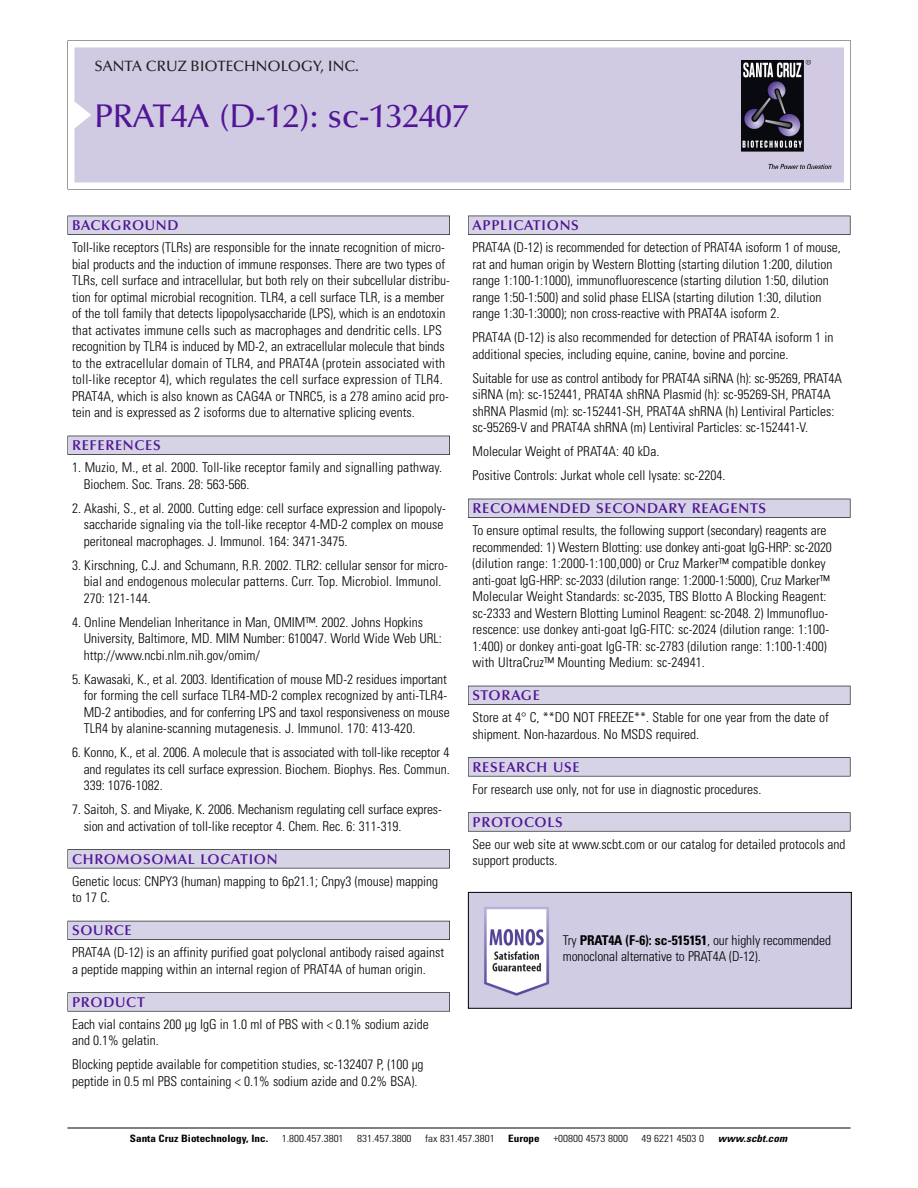
<style>
.page{position:relative;width:918px;height:1188px;background:#fff}
.page>*{position:absolute;margin:0;border:0;box-sizing:border-box;transform-origin:0 0}
.t1{font:500 33px "Optima";color:#511695}
.t2{font:500 15px "Optima";color:#231f20}
.t3{font:600 14.25px "Optima";letter-spacing:.05em;color:#511695}
.t4{font:300 condensed 13.5px/16.5px "Univers";color:#000}
.t5{font:300 condensed 10.2px "Univers";color:#000;scale:1.1 1}
.t6{font:700 condensed 10.2px "Univers";color:#000;scale:1.1 1}
.t7{font:italic 700 condensed 10.2px "Univers";letter-spacing:.005em;color:#000;scale:1.1 1}
.s1{font-weight:700}
</style>
<div class="page">
<svg style="left:68px;top:40px;width:783px;height:149px"></svg>
<div style="left:74px;top:47px;width:770px;height:135px;background:#d1cae3"></div>
<img style="left:741px;top:60px;width:90px;height:108px">
<div style="left:68px;top:216px;width:382px;height:19px;background:#525155"></div>
<div style="left:68px;top:216px;width:381px;height:18px;background:#d7d3e7"></div>
<div style="left:68px;top:436px;width:382px;height:19px;background:#515055"></div>
<div style="left:68px;top:436px;width:381px;height:18px;background:#d7d3e7"></div>
<div style="left:68px;top:849px;width:382px;height:19px;background:#545357"></div>
<div style="left:68px;top:850px;width:381px;height:18px;background:#d7d3e7"></div>
<div style="left:68px;top:921px;width:382px;height:19px;background:#54535a"></div>
<div style="left:68px;top:921px;width:381px;height:18px;background:#d7d3e7"></div>
<svg style="left:68px;top:992px;width:382px;height:20px"></svg>
<div style="left:68px;top:993px;width:381px;height:18px;background:#d7d3e7"></div>
<div style="left:468px;top:216px;width:382px;height:19px;background:#525155"></div>
<div style="left:468px;top:216px;width:382px;height:18px;background:#d7d3e7"></div>
<div style="left:468px;top:499px;width:382px;height:19px;background:#515055"></div>
<div style="left:468px;top:499px;width:382px;height:18px;background:#d7d3e7"></div>
<div style="left:468px;top:686px;width:382px;height:19px;background:#525158"></div>
<div style="left:468px;top:686px;width:382px;height:18px;background:#d7d3e7"></div>
<div style="left:468px;top:757px;width:382px;height:19px;background:#575759"></div>
<div style="left:468px;top:758px;width:382px;height:18px;background:#d7d3e7"></div>
<svg style="left:468px;top:812px;width:382px;height:20px"></svg>
<div style="left:468px;top:813px;width:382px;height:18px;background:#d7d3e7"></div>
<hr style="left:68px;top:1128px;width:782px;height:1px;background:#000">
<img style="left:470px;top:894px;width:380px;height:113px">
<div style="left:468px;top:892px;width:384px;height:117px;border:1px solid #000"></div>
<p class="t2" style="left:94px;top:61px;width:266px">SANTA CRUZ BIOTECHNOLOGY, INC.</p>
<h1 class="t1" style="left:94px;top:103px;width:376px">PRAT4A (D-12): sc-132407</h1>
<p class="t3" style="left:72px;top:219px;width:108px">BACKGROUND</p>
<p class="t4" style="left:72px;top:240px;width:379px">Toll-like receptors (TLRs) are responsible for the innate recognition of micro&shy;bial products and the induction of immune responses. There are two types of TLRs, cell surface and intracellular, but both rely on their subcellular distribu&shy;tion for optimal microbial recognition. TLR4, a cell surface TLR, is a member of the toll family that detects lipopolysaccharide (LPS), which is an endotoxin that activates immune cells such as macrophages and dendritic cells. LPS recognition by TLR4 is induced by MD-2, an extracellular molecule that binds to the extracellular domain of TLR4, and PRAT4A (protein associated with toll-like receptor 4), which regulates the cell surface expression of TLR4.<br>PRAT4A, which is also known as CAG4A or TNRC5, is a 278 amino acid pro&shy;tein and is expressed as 2 isoforms due to alternative splicing events.</p>
<p class="t3" style="left:72px;top:440px;width:90px">REFERENCES</p>
<p class="t4" style="left:84px;top:460px;width:360px;text-indent:-12px">1. Muzio, M., et al. 2000. Toll-like receptor family and signalling pathway.<br>Biochem. Soc. Trans. 28: 563-566.</p>
<p class="t4" style="left:84px;top:501px;width:364px;text-indent:-12px">2. Akashi, S., et al. 2000. Cutting edge: cell surface expression and lipopoly&shy;saccharide signaling via the toll-like receptor 4-MD-2 complex on mouse peritoneal macrophages. J. Immunol. 164: 3471-3475.</p>
<p class="t4" style="left:84px;top:558px;width:366px;text-indent:-12px">3. Kirschning, C.J. and Schumann, R.R. 2002. TLR2: cellular sensor for micro&shy;bial and endogenous molecular patterns. Curr. Top. Microbiol. Immunol.<br>270: 121-144.</p>
<p class="t4" style="left:84px;top:615px;width:360px;text-indent:-12px">4. Online Mendelian Inheritance in Man, OMIM™. 2002. Johns Hopkins<br>University, Baltimore, MD. MIM Number: 610047. World Wide Web URL: http://www.ncbi.nlm.nih.gov/omim/</p>
<p class="t4" style="left:84px;top:672px;width:368px;text-indent:-12px">5. Kawasaki, K., et al. 2003. Identification of mouse MD-2 residues important for forming the cell surface TLR4-MD-2 complex recognized by anti-TLR4- MD-2 antibodies, and for conferring LPS and taxol responsiveness on mouse TLR4 by alanine-scanning mutagenesis. J. Immunol. 170: 413-420.</p>
<p class="t4" style="left:84px;top:745px;width:368px;text-align:justify;text-indent:-12px">6. Konno, K., et al. 2006. A molecule that is associated with toll-like receptor 4 and regulates its cell surface expression. Biochem. Biophys. Res. Commun.<br>339: 1076-1082.</p>
<p class="t4" style="left:84px;top:802px;width:360px;text-indent:-12px">7. Saitoh, S. and Miyake, K. 2006. Mechanism regulating cell surface expres&shy;sion and activation of toll-like receptor 4. Chem. Rec. 6: 311-319.</p>
<p class="t3" style="left:72px;top:853px;width:207px">CHROMOSOMAL LOCATION</p>
<p class="t4" style="left:72px;top:874px;width:368px">Genetic locus: CNPY3 (human) mapping to 6p21.1; Cnpy3 (mouse) mapping to 17 C.</p>
<p class="t3" style="left:72px;top:925px;width:61px">SOURCE</p>
<p class="t4" style="left:72px;top:945px;width:374px">PRAT4A (D-12) is an affinity purified goat polyclonal antibody raised against a peptide mapping within an internal region of PRAT4A of human origin.</p>
<p class="t3" style="left:72px;top:996px;width:74px">PRODUCT</p>
<p class="t4" style="left:72px;top:1017px;width:358px">Each vial contains 200 µg IgG in 1.0 ml of PBS with &lt; 0.1% sodium azide and 0.1% gelatin.</p>
<p class="t4" style="left:72px;top:1057px;width:353px">Blocking peptide available for competition studies, sc-132407 P, (100 µg peptide in 0.5 ml PBS containing &lt; 0.1% sodium azide and 0.2% BSA).</p>
<p class="t3" style="left:473px;top:219px;width:108px">APPLICATIONS</p>
<p class="t4" style="left:473px;top:240px;width:370px">PRAT4A (D-12) is recommended for detection of PRAT4A isoform 1 of mouse, rat and human origin by Western Blotting (starting dilution 1:200, dilution range 1:100-1:1000), immunofluorescence (starting dilution 1:50, dilution range 1:50-1:500) and solid phase ELISA (starting dilution 1:30, dilution range 1:30-1:3000); non cross-reactive with PRAT4A isoform 2.</p>
<p class="t4" style="left:473px;top:330px;width:363px">PRAT4A (D-12) is also recommended for detection of PRAT4A isoform 1 in additional species, including equine, canine, bovine and porcine.</p>
<p class="t4" style="left:473px;top:371px;width:371px">Suitable for use as control antibody for PRAT4A siRNA (h): sc-95269, PRAT4A siRNA (m): sc-152441, PRAT4A shRNA Plasmid (h): sc-95269-SH, PRAT4A shRNA Plasmid (m): sc-152441-SH, PRAT4A shRNA (h) Lentiviral Particles: sc-95269-V and PRAT4A shRNA (m) Lentiviral Particles: sc-152441-V.</p>
<p class="t4" style="left:473px;top:440px;width:254px;line-height:24px">Molecular Weight of PRAT4A: 40 kDa.<br>Positive Controls: Jurkat whole cell lysate: sc-2204.</p>
<p class="t3" style="left:473px;top:503px;width:295px">RECOMMENDED SECONDARY REAGENTS</p>
<p class="t4" style="left:473px;top:523px;width:361px">To ensure optimal results, the following support (secondary) reagents are recommended: 1) Western Blotting: use donkey anti-goat IgG-HRP: sc-2020 (dilution range: 1:2000-1:100,000) or Cruz Marker™ compatible donkey anti-goat IgG-HRP: sc-2033 (dilution range: 1:2000-1:5000), Cruz Marker™ Molecular Weight Standards: sc-2035, TBS Blotto A Blocking Reagent: sc-2333 and Western Blotting Luminol Reagent: sc-2048. 2) Immunofluo&shy;rescence: use donkey anti-goat IgG-FITC: sc-2024 (dilution range: 1:100- 1:400) or donkey anti-goat IgG-TR: sc-2783 (dilution range: 1:100-1:400) with UltraCruz™ Mounting Medium: sc-24941.</p>
<p class="t3" style="left:473px;top:690px;width:69px">STORAGE</p>
<p class="t4" style="left:473px;top:710px;width:358px">Store at 4° C, **DO NOT FREEZE**. Stable for one year from the date of shipment. Non-hazardous. No MSDS required.</p>
<p class="t3" style="left:473px;top:761px;width:109px">RESEARCH USE</p>
<p class="t4" style="left:473px;top:782px;width:290px">For research use only, not for use in diagnostic procedures.</p>
<p class="t3" style="left:473px;top:816px;width:92px">PROTOCOLS</p>
<p class="t4" style="left:473px;top:837px;width:375px">See our web site at www.scbt.com or our catalog for detailed protocols and support products.</p>
<p class="t4" style="left:563px;top:933px;width:270px">Try <span class="s1">PRAT4A (F-6): sc-515151</span>, our highly recommended monoclonal alternative to PRAT4A (D-12).</p>
<p class="t6" style="left:130px;top:1135px;width:127px">Santa Cruz Biotechnology, Inc.</p>
<p class="t5" style="left:282px;top:1135px;width:58px">1.800.457.3801</p>
<p class="t5" style="left:357px;top:1135px;width:51px">831.457.3800</p>
<p class="t5" style="left:425px;top:1135px;width:65px">fax 831.457.3801</p>
<p class="t6" style="left:508px;top:1135px;width:30px">Europe</p>
<p class="t5" style="left:553px;top:1135px;width:69px">+00800 4573 8000</p>
<p class="t5" style="left:642px;top:1135px;width:58px">49 6221 4503 0</p>
<p class="t7" style="left:718px;top:1135px;width:64px">www.scbt.com</p>
</div>
